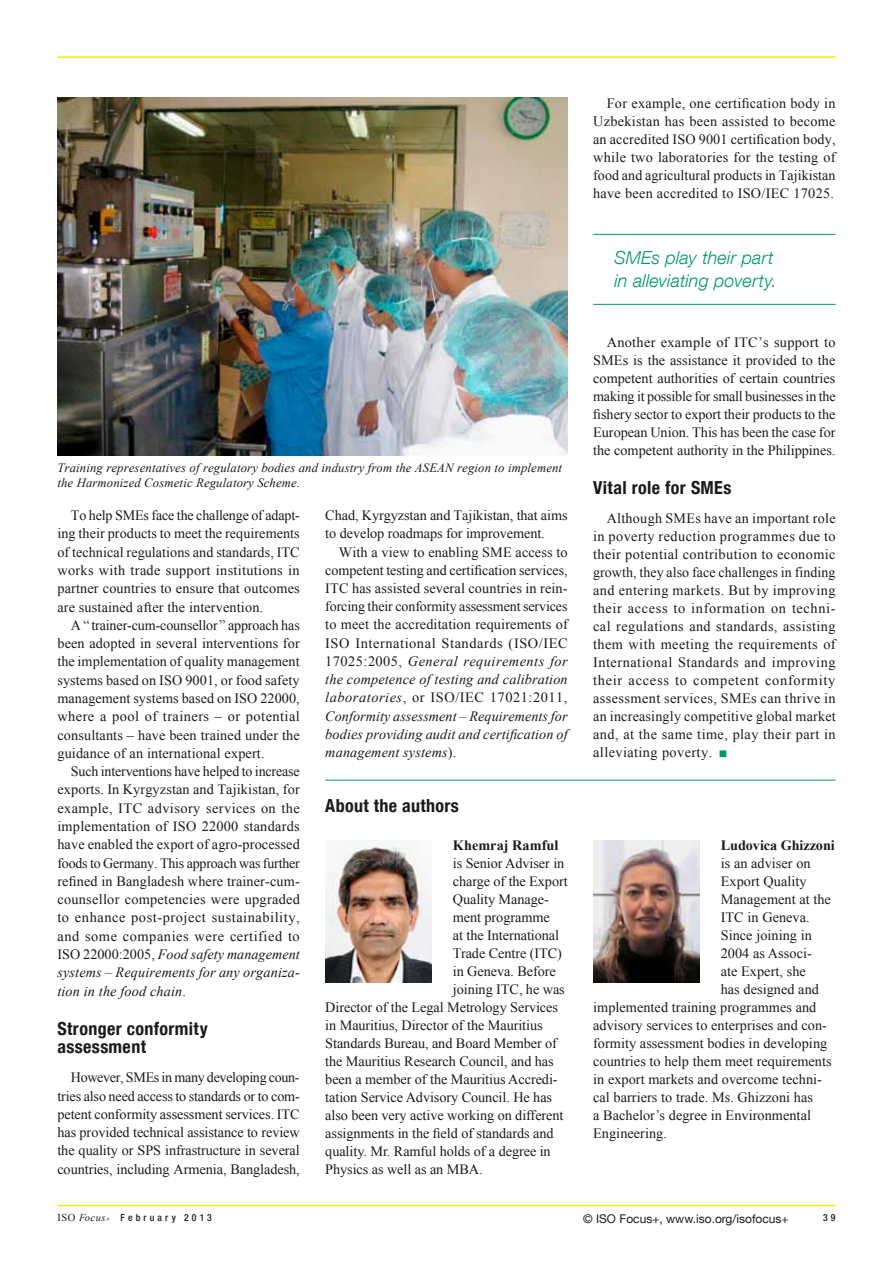
<style>
.page{position:relative;width:893px;height:1263px;background:#fff}
.page>*{position:absolute;margin:0;border:0;box-sizing:border-box;transform-origin:0 0}
.t1{font:700 condensed 18px/18.3px "Helvetica Neue LT Com";letter-spacing:.02em;color:#1a1a18}
.t2{font:italic 300 18px/22.5px "Helvetica Neue LT Com";letter-spacing:.01em;color:#009770}
.t3{font:14.25px/18.3px "Times New Roman";letter-spacing:.005em;color:#1a1a18;text-align:justify}
.t4{font:700 14.25px "Times New Roman";letter-spacing:-.005em;color:#1a1a18}
.t5{font:italic 12.75px/14.2px "Times New Roman";letter-spacing:.01em;color:#1a1a18}
.t6{font:12px "Helvetica Neue LT Com";color:#1a1a18}
.t7{font:500 condensed 9.75px "Helvetica Neue LT Com";letter-spacing:.32em;color:#1a1a18}
.s1{font-style:italic}
.s2{color:#009770}
.s3{font-family:"Times New Roman";font-weight:400;font-stretch:normal;font-size:10.5px}
.s4{font-family:"Times New Roman";font-weight:400;font-style:italic;font-stretch:normal;font-size:10.5px}
.s5{font-family:"Times New Roman";font-weight:700;font-style:italic;font-stretch:normal;font-size:6px}
</style>
<div class="page">
<hr style="left:57px;top:1205px;width:779px;height:1px;background:#ffed00">
<img style="left:57px;top:98px;width:511px;height:357px">
<hr style="left:57px;top:56px;width:779px;height:2px;background:#ffed00">
<img style="left:325px;top:840px;width:107px;height:142px">
<hr style="left:325px;top:780px;width:511px;height:1px;background:#009770">
<img style="left:593px;top:840px;width:106px;height:142px">
<hr style="left:593px;top:234px;width:243px;height:1px;background:#009770">
<hr style="left:593px;top:304px;width:243px;height:1px;background:#009770">
<p class="t3" style="left:593px;top:94px;width:244px;text-indent:14px">For example, one certification body in Uzbekistan has been assisted to become an accredited ISO 9001 certification body, while two laboratories for the testing of food and agricultural products in Tajikistan have been accredited to ISO/IEC 17025.</p>
<p class="t5" style="left:57px;top:461px;width:506px">Training representatives of regulatory bodies and industry from the ASEAN region to implement the Harmonized Cosmetic Regulatory Scheme.</p>
<p class="t3" style="left:57px;top:506px;width:244px;text-indent:14px">To help SMEs face the challenge of adapt&shy;ing their products to meet the requirements of technical regulations and standards, ITC works with trade support institutions in partner countries to ensure that outcomes are sustained after the intervention.</p>
<p class="t3" style="left:57px;top:616px;width:244px;text-indent:14px">A “trainer-cum-counsellor” approach has been adopted in several interventions for the implementation of quality management systems based on ISO 9001, or food safety management systems based on ISO 22000, where a pool of trainers – or potential consultants – have been trained under the guidance of an international expert.</p>
<p class="t3" style="left:57px;top:762px;width:244px;text-indent:14px">Such interventions have helped to increase exports. In Kyrgyzstan and Tajikistan, for example, ITC advisory services on the implementation of ISO 22000 standards have enabled the export of agro-processed foods to Germany. This approach was further refined in Bangladesh where trainer-cum&shy;counsellor competencies were upgraded to enhance post-project sustainability, and some companies were certified to ISO 22000:2005, <span class="s1">Food safety management systems – Requirements for any organiza&shy;tion in the food chain</span>.</p>
<p class="t1" style="left:57px;top:1019px;width:152px">Stronger conformity assessment</p>
<p class="t3" style="left:57px;top:1068px;width:244px;text-indent:14px">However, SMEs in many developing coun&shy;tries also need access to standards or to com&shy;petent conformity assessment services. ITC has provided technical assistance to review the quality or SPS infrastructure in several countries, including Armenia, Bangladesh,</p>
<p class="t3" style="left:325px;top:506px;width:244px">Chad, Kyrgyzstan and Tajikistan, that aims to develop roadmaps for improvement.</p>
<p class="t3" style="left:325px;top:542px;width:244px;text-indent:13px">With a view to enabling SME access to competent testing and certification services, ITC has assisted several countries in rein&shy;forcing their conformity assessment services to meet the accreditation requirements of ISO International Standards (ISO/IEC 17025:2005, <span class="s1">General requirements for the competence of testing and calibration laboratories</span>, or ISO/IEC 17021:2011, <span class="s1">Conformity assessment – Requirements for bodies providing audit and certification of management systems</span>).</p>
<p class="t1" style="left:325px;top:797px;width:135px">About the authors</p>
<p class="t4" style="left:453px;top:835px;width:107px">Khemraj Ramful</p>
<p class="t3" style="left:453px;top:853px;width:113px">is Senior Adviser in</p>
<p class="t3" style="left:453px;top:871px;width:116px">charge of the Export</p>
<p class="t3" style="left:453px;top:889px;width:97px">Quality Manage-</p>
<p class="t3" style="left:453px;top:907px;width:98px">ment programme</p>
<p class="t3" style="left:453px;top:925px;width:108px">at the International</p>
<p class="t3" style="left:453px;top:943px;width:111px">Trade Centre (ITC)</p>
<p class="t3" style="left:453px;top:961px;width:104px">in Geneva. Before</p>
<p class="t3" style="left:453px;top:979px;width:113px">joining ITC, he was</p>
<p class="t3" style="left:325px;top:997px;width:234px">Director of the Legal Metrology Services</p>
<p class="t3" style="left:325px;top:1015px;width:219px">in Mauritius, Director of the Mauritius</p>
<p class="t3" style="left:325px;top:1033px;width:233px">Standards Bureau, and Board Member of</p>
<p class="t3" style="left:325px;top:1051px;width:230px">the Mauritius Research Council, and has</p>
<p class="t3" style="left:325px;top:1069px;width:234px">been a member of the Mauritius Accredi-</p>
<p class="t3" style="left:325px;top:1087px;width:228px">tation Service Advisory Council. He has</p>
<p class="t3" style="left:325px;top:1105px;width:240px">also been very active working on different</p>
<p class="t3" style="left:325px;top:1123px;width:230px">assignments in the field of standards and</p>
<p class="t3" style="left:325px;top:1141px;width:227px">quality. Mr. Ramful holds of a degree in</p>
<p class="t3" style="left:325px;top:1159px;width:159px">Physics as well as an MBA.</p>
<p class="t2" style="left:614px;top:246px;width:164px">SMEs play their part in alleviating poverty.</p>
<p class="t3" style="left:593px;top:333px;width:244px;text-indent:14px">Another example of ITC’s support to SMEs is the assistance it provided to the competent authorities of certain countries making it possible for small businesses in the fishery sector to export their products to the European Union. This has been the case for the competent authority in the Philippines.</p>
<p class="t1" style="left:593px;top:479px;width:140px">Vital role for SMEs</p>
<p class="t3" style="left:593px;top:509px;width:244px;text-indent:14px">Although SMEs have an important role in poverty reduction programmes due to their potential contribution to economic growth, they also face challenges in finding and entering markets. But by improving their access to information on techni&shy;cal regulations and standards, assisting them with meeting the requirements of International Standards and improving their access to competent conformity assessment services, SMEs can thrive in an increasingly competitive global market and, at the same time, play their part in alleviating poverty. <span class="s2">■</span></p>
<p class="t4" style="left:721px;top:835px;width:116px">Ludovica Ghizzoni</p>
<p class="t3" style="left:721px;top:853px;width:91px">is an adviser on</p>
<p class="t3" style="left:721px;top:871px;width:87px">Export Quality</p>
<p class="t3" style="left:721px;top:889px;width:112px">Management at the</p>
<p class="t3" style="left:721px;top:907px;width:90px">ITC in Geneva.</p>
<p class="t3" style="left:721px;top:925px;width:93px">Since joining in</p>
<p class="t3" style="left:721px;top:943px;width:93px">2004 as Associ-</p>
<p class="t3" style="left:721px;top:961px;width:87px">ate Expert, she</p>
<p class="t3" style="left:721px;top:979px;width:100px">has designed and</p>
<p class="t3" style="left:593px;top:997px;width:225px">implemented training programmes and</p>
<p class="t3" style="left:593px;top:1015px;width:235px">advisory services to enterprises and con-</p>
<p class="t3" style="left:593px;top:1033px;width:236px">formity assessment bodies in developing</p>
<p class="t3" style="left:593px;top:1051px;width:240px">countries to help them meet requirements</p>
<p class="t3" style="left:593px;top:1069px;width:230px">in export markets and overcome techni-</p>
<p class="t3" style="left:593px;top:1087px;width:221px">cal barriers to trade. Ms. Ghizzoni has</p>
<p class="t3" style="left:593px;top:1105px;width:219px">a Bachelor’s degree in Environmental</p>
<p class="t3" style="left:593px;top:1123px;width:75px">Engineering.</p>
<p class="t6" style="left:583px;top:1211px;width:207px">© ISO Focus+, www.iso.org/isofocus+</p>
<p class="t7" style="left:57px;top:1212px;width:156px"><span class="s3">ISO</span> <span class="s4">Focus</span><span class="s5">+</span> February 2013</p>
<p class="t7" style="left:823px;top:1212px;width:14px">3 9</p>
</div>
